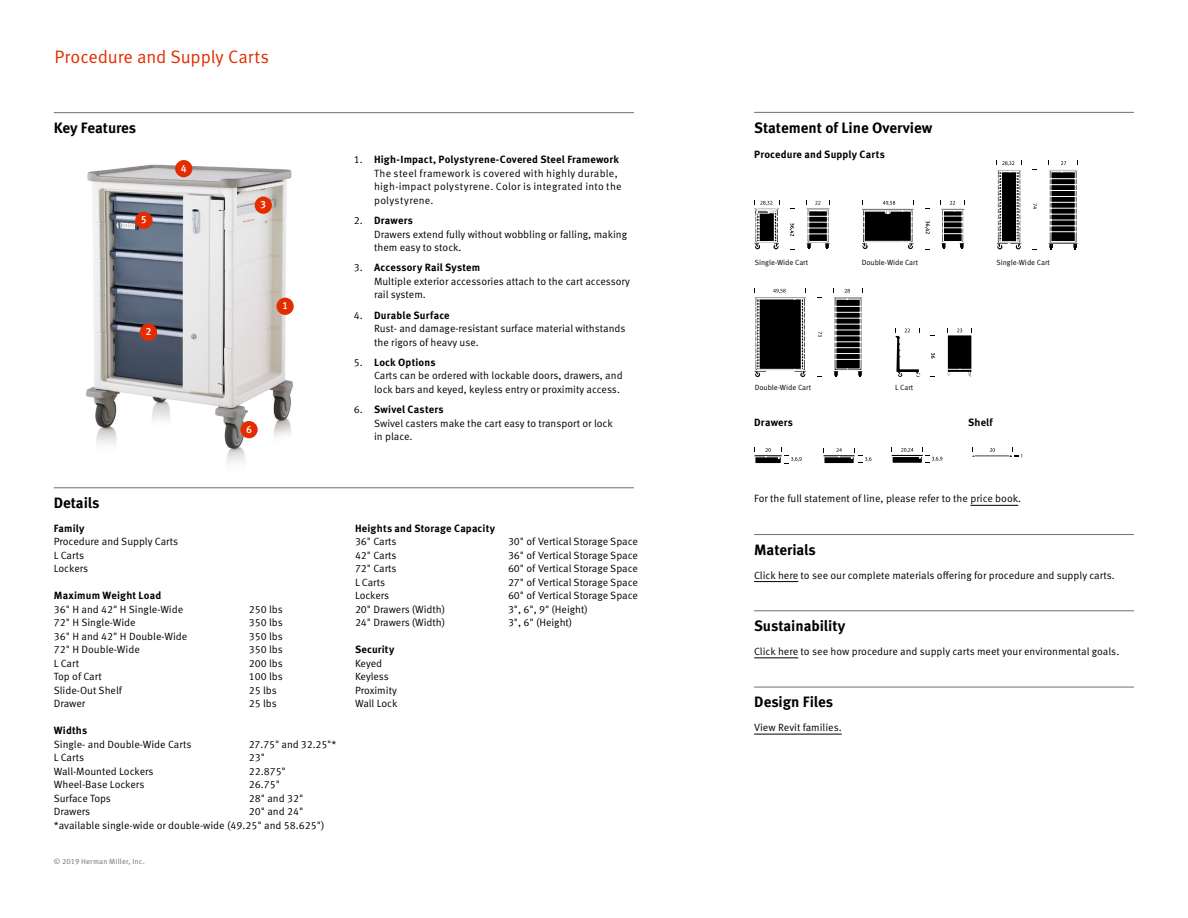
<style>
.page{position:relative;width:1188px;height:918px;background:#fff}
.page>*{position:absolute;margin:0;border:0;box-sizing:border-box;transform-origin:0 0}
.t1{font:18px "Meta OT Norm";letter-spacing:-.01em;color:#e22d00}
.t2{font:700 15px "Meta OT";color:#000}
.t3{font:10.5px/13.5px "Meta OT Norm";color:#000}
.t4{font:700 10.5px "Meta OT";letter-spacing:.015em;color:#000}
.t5{font:10.5px/13.5px "Meta OT Norm";letter-spacing:.025em;color:#000}
.t6{font:500 10.5px "Meta OT";color:#fff}
.t7{font:7.5px "Meta OT Norm";color:#000}
.t8{font:7.5px "Meta OT Norm";letter-spacing:.02em;color:#6d6e71}
.s1{font-family:"Meta OT Norm";font-weight:400}
</style>
<div class="page">
<hr style="left:754px;top:112px;width:380px;height:1px;background:#6d6e71">
<hr style="left:754px;top:534px;width:380px;height:1px;background:#6d6e71">
<hr style="left:754px;top:611px;width:380px;height:1px;background:#6d6e71">
<hr style="left:754px;top:687px;width:380px;height:1px;background:#6d6e71">
<hr style="left:754px;top:581px;width:44px;height:1px;background:#000">
<hr style="left:754px;top:658px;width:44px;height:1px;background:#000">
<hr style="left:754px;top:734px;width:88px;height:1px;background:#000">
<img style="left:86px;top:160px;width:208px;height:303px">
<div style="left:276px;top:298px;width:18px;height:17px;background:#e32d00;border-radius:50%"></div>
<div style="left:140px;top:324px;width:17px;height:17px;background:#e32d00;border-radius:50%"></div>
<div style="left:255px;top:197px;width:17px;height:17px;background:#e32d00;border-radius:50%"></div>
<div style="left:240px;top:421px;width:18px;height:17px;background:#e32d00;border-radius:50%"></div>
<div style="left:135px;top:212px;width:18px;height:17px;background:#e32d00;border-radius:50%"></div>
<div style="left:175px;top:160px;width:17px;height:17px;background:#e32d00;border-radius:50%"></div>
<hr style="left:54px;top:112px;width:580px;height:1px;background:#6d6e71">
<hr style="left:54px;top:488px;width:580px;height:1px;background:#6d6e71">
<hr style="left:970px;top:505px;width:48px;height:1px;background:#000">
<svg style="left:790px;top:223px;width:4px;height:13px"></svg>
<svg style="left:754px;top:200px;width:26px;height:49px"></svg>
<svg style="left:806px;top:200px;width:24px;height:49px"></svg>
<svg style="left:996px;top:161px;width:26px;height:88px"></svg>
<svg style="left:1048px;top:161px;width:30px;height:88px"></svg>
<svg style="left:1033px;top:204px;width:4px;height:5px"></svg>
<svg style="left:862px;top:200px;width:52px;height:49px"></svg>
<svg style="left:941px;top:200px;width:24px;height:49px"></svg>
<svg style="left:925px;top:221px;width:5px;height:13px"></svg>
<svg style="left:833px;top:289px;width:30px;height:88px"></svg>
<svg style="left:754px;top:289px;width:52px;height:88px"></svg>
<svg style="left:818px;top:332px;width:4px;height:5px"></svg>
<svg style="left:895px;top:328px;width:26px;height:49px"></svg>
<svg style="left:948px;top:328px;width:24px;height:49px"></svg>
<svg style="left:931px;top:353px;width:4px;height:5px"></svg>
<svg style="left:891px;top:448px;width:51px;height:15px"></svg>
<svg style="left:754px;top:448px;width:48px;height:16px"></svg>
<svg style="left:823px;top:448px;width:49px;height:16px"></svg>
<svg style="left:972px;top:448px;width:50px;height:10px"></svg>
<h1 class="t1" style="left:55px;top:46px;width:216px">Procedure and Supply Carts</h1>
<h2 class="t2" style="left:54px;top:118px;width:84px">Key Features</h2>
<p class="t6" style="left:141px;top:213px;width:7px">5</p>
<p class="t6" style="left:181px;top:162px;width:7px">4</p>
<p class="t6" style="left:145px;top:325px;width:7px">2</p>
<p class="t6" style="left:260px;top:198px;width:7px">3</p>
<p class="t6" style="left:282px;top:299px;width:7px">1</p>
<p class="t6" style="left:246px;top:423px;width:7px">6</p>
<p class="t4" style="left:354px;top:153px;width:267px"><span class="s1">1.</span> High-Impact, Polystyrene-Covered Steel Framework</p>
<p class="t5" style="left:374px;top:167px;width:249px">The steel framework is covered with highly durable, high-impact polystyrene. Color is integrated into the polystyrene.</p>
<p class="t4" style="left:354px;top:214px;width:61px"><span class="s1">2.</span> Drawers</p>
<p class="t3" style="left:374px;top:227px;width:255px">Drawers extend fully without wobbling or falling, making them easy to stock.</p>
<p class="t4" style="left:354px;top:261px;width:128px"><span class="s1">3.</span> Accessory Rail System</p>
<p class="t3" style="left:374px;top:275px;width:257px">Multiple exterior accessories attach to the cart accessory rail system.</p>
<p class="t4" style="left:354px;top:308px;width:97px"><span class="s1">4.</span> Durable Surface</p>
<p class="t3" style="left:374px;top:322px;width:253px">Rust- and damage-resistant surface material withstands the rigors of heavy use.</p>
<p class="t4" style="left:354px;top:356px;width:83px"><span class="s1">5.</span> Lock Options</p>
<p class="t3" style="left:374px;top:369px;width:250px">Carts can be ordered with lockable doors, drawers, and lock bars and keyed, keyless entry or proximity access.</p>
<p class="t4" style="left:354px;top:403px;width:91px"><span class="s1">6.</span> Swivel Casters</p>
<p class="t3" style="left:374px;top:416px;width:240px">Swivel casters make the cart easy to transport or lock in place.</p>
<h2 class="t2" style="left:54px;top:494px;width:47px">Details</h2>
<p class="t4" style="left:54px;top:522px;width:32px">Family</p>
<p class="t3" style="left:54px;top:535px;width:126px">Procedure and Supply Carts<br>L Carts<br>Lockers</p>
<p class="t4" style="left:54px;top:589px;width:109px">Maximum Weight Load</p>
<p class="t3" style="left:54px;top:603px;width:131px">36" H and 42" H Single-Wide</p>
<p class="t3" style="left:249px;top:603px;width:36px">250 lbs</p>
<p class="t3" style="left:54px;top:616px;width:83px">72" H Single-Wide</p>
<p class="t3" style="left:249px;top:616px;width:36px">350 lbs</p>
<p class="t3" style="left:54px;top:630px;width:135px">36" H and 42" H Double-Wide</p>
<p class="t3" style="left:249px;top:630px;width:36px">350 lbs</p>
<p class="t3" style="left:54px;top:643px;width:88px">72" H Double-Wide</p>
<p class="t3" style="left:249px;top:643px;width:36px">350 lbs</p>
<p class="t3" style="left:54px;top:657px;width:27px">L Cart</p>
<p class="t3" style="left:249px;top:657px;width:36px">200 lbs</p>
<p class="t3" style="left:54px;top:670px;width:50px">Top of Cart</p>
<p class="t3" style="left:249px;top:670px;width:36px">100 lbs</p>
<p class="t3" style="left:54px;top:684px;width:70px">Slide-Out Shelf</p>
<p class="t3" style="left:249px;top:684px;width:30px">25 lbs</p>
<p class="t3" style="left:54px;top:697px;width:33px">Drawer</p>
<p class="t3" style="left:249px;top:697px;width:30px">25 lbs</p>
<p class="t4" style="left:54px;top:724px;width:35px">Widths</p>
<p class="t3" style="left:54px;top:738px;width:139px">Single- and Double-Wide Carts</p>
<p class="t3" style="left:249px;top:738px;width:89px">27.75" and 32.25"*</p>
<p class="t3" style="left:54px;top:751px;width:32px">L Carts</p>
<p class="t3" style="left:249px;top:751px;width:18px">23"</p>
<p class="t3" style="left:54px;top:765px;width:101px">Wall-Mounted Lockers</p>
<p class="t3" style="left:249px;top:765px;width:39px">22.875"</p>
<p class="t3" style="left:54px;top:778px;width:92px">Wheel-Base Lockers</p>
<p class="t3" style="left:249px;top:778px;width:33px">26.75"</p>
<p class="t3" style="left:54px;top:792px;width:59px">Surface Tops</p>
<p class="t3" style="left:249px;top:792px;width:56px">28" and 32"</p>
<p class="t3" style="left:54px;top:805px;width:38px">Drawers</p>
<p class="t3" style="left:54px;top:805px;width:272px;text-indent:195px">20" and 24" *available single-wide or double-wide (49.25" and 58.625")</p>
<p class="t8" style="left:54px;top:857px;width:93px">© 2019 Herman Miller, Inc.</p>
<p class="t4" style="left:355px;top:522px;width:142px">Heights and Storage Capacity</p>
<p class="t3" style="left:355px;top:535px;width:43px">36" Carts</p>
<p class="t3" style="left:508px;top:535px;width:131px">30" of Vertical Storage Space</p>
<p class="t3" style="left:355px;top:549px;width:43px">42" Carts</p>
<p class="t3" style="left:508px;top:549px;width:131px">36" of Vertical Storage Space</p>
<p class="t3" style="left:355px;top:562px;width:43px">72" Carts</p>
<p class="t3" style="left:508px;top:562px;width:131px">60" of Vertical Storage Space</p>
<p class="t3" style="left:355px;top:576px;width:32px">L Carts</p>
<p class="t3" style="left:508px;top:576px;width:131px">27" of Vertical Storage Space</p>
<p class="t3" style="left:355px;top:589px;width:36px">Lockers</p>
<p class="t3" style="left:508px;top:589px;width:131px">60" of Vertical Storage Space</p>
<p class="t3" style="left:355px;top:603px;width:92px">20" Drawers (Width)</p>
<p class="t3" style="left:508px;top:603px;width:81px">3", 6", 9" (Height)</p>
<p class="t3" style="left:355px;top:616px;width:92px">24" Drawers (Width)</p>
<p class="t3" style="left:508px;top:616px;width:66px">3", 6" (Height)</p>
<p class="t4" style="left:355px;top:643px;width:41px">Security</p>
<p class="t3" style="left:355px;top:657px;width:44px">Keyed<br>Keyless<br>Proximity<br>Wall Lock</p>
<h2 class="t2" style="left:754px;top:118px;width:180px">Statement of Line Overview</h2>
<p class="t4" style="left:754px;top:148px;width:132px">Procedure and Supply Carts</p>
<p class="t7" style="left:755px;top:257px;width:55px">Single-Wide Cart</p>
<p class="t7" style="left:862px;top:257px;width:58px">Double-Wide Cart</p>
<p class="t7" style="left:996px;top:257px;width:55px">Single-Wide Cart</p>
<p class="t7" style="left:755px;top:383px;width:58px">Double-Wide Cart</p>
<p class="t7" style="left:895px;top:383px;width:20px">L Cart</p>
<p class="t4" style="left:754px;top:416px;width:40px">Drawers</p>
<p class="t4" style="left:968px;top:416px;width:26px">Shelf</p>
<p class="t3" style="left:754px;top:492px;width:269px">For the full statement of line, please refer to the price book.</p>
<h2 class="t2" style="left:754px;top:540px;width:63px">Materials</h2>
<p class="t3" style="left:754px;top:568px;width:362px">Click here to see our complete materials offering for procedure and supply carts.</p>
<h2 class="t2" style="left:754px;top:617px;width:93px">Sustainability</h2>
<p class="t3" style="left:754px;top:645px;width:367px">Click here to see how procedure and supply carts meet your environmental goals.</p>
<h2 class="t2" style="left:754px;top:693px;width:81px">Design Files</h2>
<p class="t3" style="left:754px;top:721px;width:89px">View Revit families.</p>
</div>
